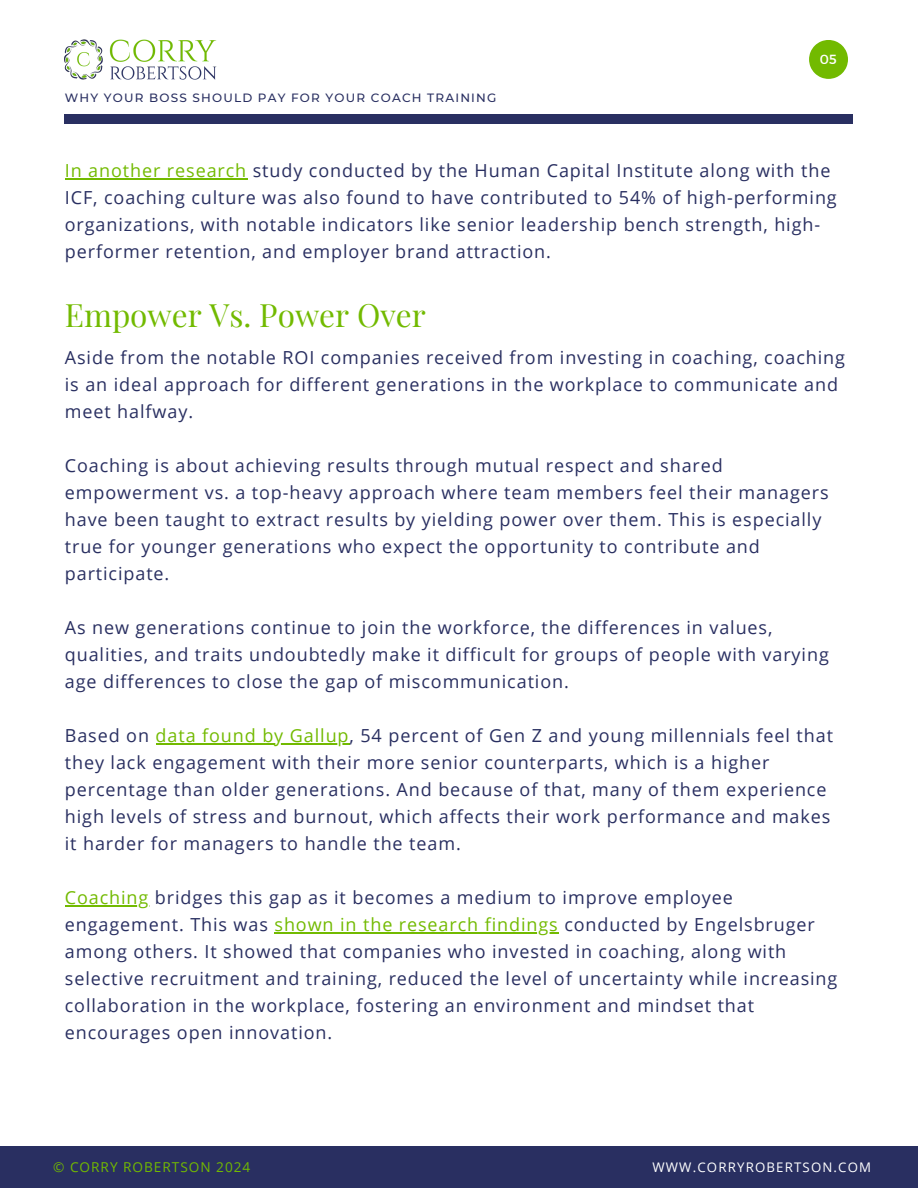
<style>
.page{position:relative;width:918px;height:1188px;background:#fff}
.page>*{position:absolute;margin:0;border:0;box-sizing:border-box;transform-origin:0 0}
.t1{font:31.5px "Playfair Display";color:#72ba00}
.t2{font:18px/27px "Open Sans";letter-spacing:.05em;color:#292f61}
.t3{font:13.65px "Open Sans";letter-spacing:.07em;color:#72ba00}
.t4{font:13.2px "Open Sans";letter-spacing:.09em;color:#fff}
.t5{font:13.2px "Montserrat";color:#fff}
.t6{font:500 12px "Montserrat";letter-spacing:.1em;color:#292f61}
.s1{color:#72ba00}
</style>
<div class="page">
<div style="left:65px;top:115px;width:788px;height:9px;background:#292f61"></div>
<div style="left:0;top:1146px;width:918px;height:42px;background:#292f61"></div>
<hr style="left:65px;top:178px;width:182px;height:1px;background:#72ba00">
<svg style="left:809px;top:40px;width:39px;height:39px"></svg>
<img style="left:65px;top:39px;width:152px;height:41px">
<hr style="left:156px;top:743px;width:194px;height:1px;background:#72ba00">
<hr style="left:65px;top:905px;width:84px;height:1px;background:#72ba00">
<hr style="left:275px;top:932px;width:284px;height:1px;background:#72ba00">
<h3 class="t6" style="left:65px;top:90px;width:433px">WHY YOUR BOSS SHOULD PAY FOR YOUR COACH TRAINING</h3>
<p class="t5" style="left:820px;top:50px;width:18px">05</p>
<p class="t2" style="left:65px;top:156px;width:773px"><span class="s1">In another research</span> study conducted by the Human Capital Institute along with the ICF, coaching culture was also found to have contributed to 54% of high-performing organizations, with notable indicators like senior leadership bench strength, high&shy;performer retention, and employer brand attraction.</p>
<h3 class="t1" style="left:65px;top:293px;width:362px">Empower Vs. Power Over</h3>
<p class="t2" style="left:65px;top:344px;width:782px">Aside from the notable ROI companies received from investing in coaching, coaching is an ideal approach for different generations in the workplace to communicate and meet halfway.</p>
<h2 class="t2" style="left:65px;top:452px;width:765px">Coaching is about achieving results through mutual respect and shared empowerment vs. a top-heavy approach where team members feel their managers have been taught to extract results by yielding power over them. This is especially true for younger generations who expect the opportunity to contribute and participate.</h2>
<h1 class="t2" style="left:65px;top:614px;width:766px">As new generations continue to join the workforce, the differences in values, qualities, and traits undoubtedly make it difficult for groups of people with varying age differences to close the gap of miscommunication.</h1>
<h2 class="t2" style="left:65px;top:722px;width:770px">Based on <span class="s1">data found by Gallup</span>, 54 percent of Gen Z and young millennials feel that</h2>
<h2 class="t2" style="left:65px;top:749px;width:767px">they lack engagement with their more senior counterparts, which is a higher percentage than older generations. And because of that, many of them experience high levels of stress and burnout, which affects their work performance and makes it harder for managers to handle the team.</h2>
<h2 class="t2" style="left:65px;top:884px;width:752px"><span class="s1">Coaching</span> bridges this gap as it becomes a medium to improve employee engagement. This was <span class="s1">shown in the research findings</span> conducted by Engelsbruger</h2>
<h2 class="t2" style="left:65px;top:938px;width:774px">among others. It showed that companies who invested in coaching, along with selective recruitment and training, reduced the level of uncertainty while increasing collaboration in the workplace, fostering an environment and mindset that encourages open innovation.</h2>
<p class="t3" style="left:53px;top:1157px;width:199px">© CORRY ROBERTSON 2024</p>
<h2 class="t4" style="left:652px;top:1158px;width:220px">WWW.CORRYROBERTSON.COM</h2>
</div>
